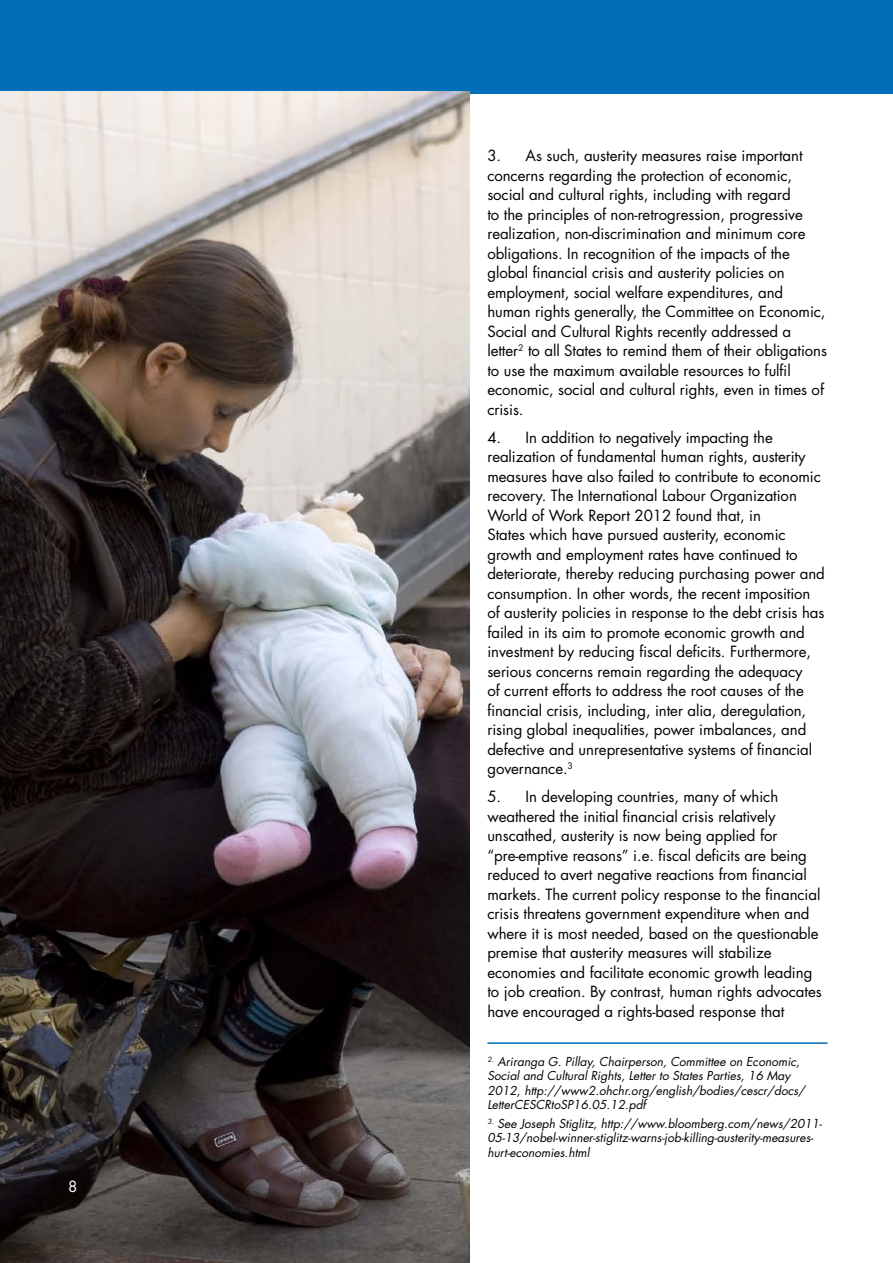
<style>
.page{position:relative;width:893px;height:1263px;background:#fff}
.page>*{position:absolute;margin:0;border:0;box-sizing:border-box;transform-origin:0 0}
.t1{font:15px/19.5px "Futura Std";letter-spacing:-.005em;color:#000}
.t2{font:15px "Futura Std";color:#fff}
.t3{font:italic 12px/14.4px "Futura Std";color:#000}
</style>
<div class="page">
<div style="left:0;top:0;width:893px;height:94px;background:#006eb8"></div>
<img style="left:0;top:91px;width:469px;height:1172px">
<hr style="left:487px;top:1042px;width:341px;height:2px;background:#006eb8">
<p class="t2" style="left:68px;top:1177px;width:11px">8</p>
<p class="t1" style="left:487px;top:146px;width:341px">3. As such, austerity measures raise important concerns regarding the protection of economic, social and cultural rights, including with regard<br>to the principles of non-retrogression, progressive realization, non-discrimination and minimum core obligations. In recognition of the impacts of the global financial crisis and austerity policies on employment, social welfare expenditures, and human rights generally, the Committee on Economic, Social and Cultural Rights recently addressed a letter<sup>2</sup> to all States to remind them of their obligations to use the maximum available resources to fulfil economic, social and cultural rights, even in times of crisis.</p>
<p class="t1" style="left:487px;top:428px;width:339px">4. In addition to negatively impacting the realization of fundamental human rights, austerity measures have also failed to contribute to economic recovery. The International Labour Organization World of Work Report 2012 found that, in<br>States which have pursued austerity, economic growth and employment rates have continued to deteriorate, thereby reducing purchasing power and consumption. In other words, the recent imposition of austerity policies in response to the debt crisis has failed in its aim to promote economic growth and investment by reducing fiscal deficits. Furthermore, serious concerns remain regarding the adequacy<br>of current efforts to address the root causes of the financial crisis, including, inter alia, deregulation, rising global inequalities, power imbalances, and defective and unrepresentative systems of financial governance.<sup>3</sup></p>
<p class="t1" style="left:487px;top:787px;width:336px">5. In developing countries, many of which weathered the initial financial crisis relatively unscathed, austerity is now being applied for “pre-emptive reasons” i.e. fiscal deficits are being reduced to avert negative reactions from financial markets. The current policy response to the financial crisis threatens government expenditure when and where it is most needed, based on the questionable premise that austerity measures will stabilize economies and facilitate economic growth leading to job creation. By contrast, human rights advocates have encouraged a rights-based response that</p>
<p class="t3" style="left:487px;top:1054px;width:319px"><sup>2.</sup> Ariranga G. Pillay, Chairperson, Committee on Economic, Social and Cultural Rights, Letter to States Parties, 16 May 2012, http://www2.ohchr.org/english/bodies/cescr/docs/ LetterCESCRtoSP16.05.12.pdf</p>
<p class="t3" style="left:487px;top:1116px;width:336px"><sup>3.</sup> See Joseph Stiglitz, http://www.bloomberg.com/news/2011-<br>05-13/nobel-winner-stiglitz-warns-job-killing-austerity-measures&shy;hurt-economies.html</p>
</div>
